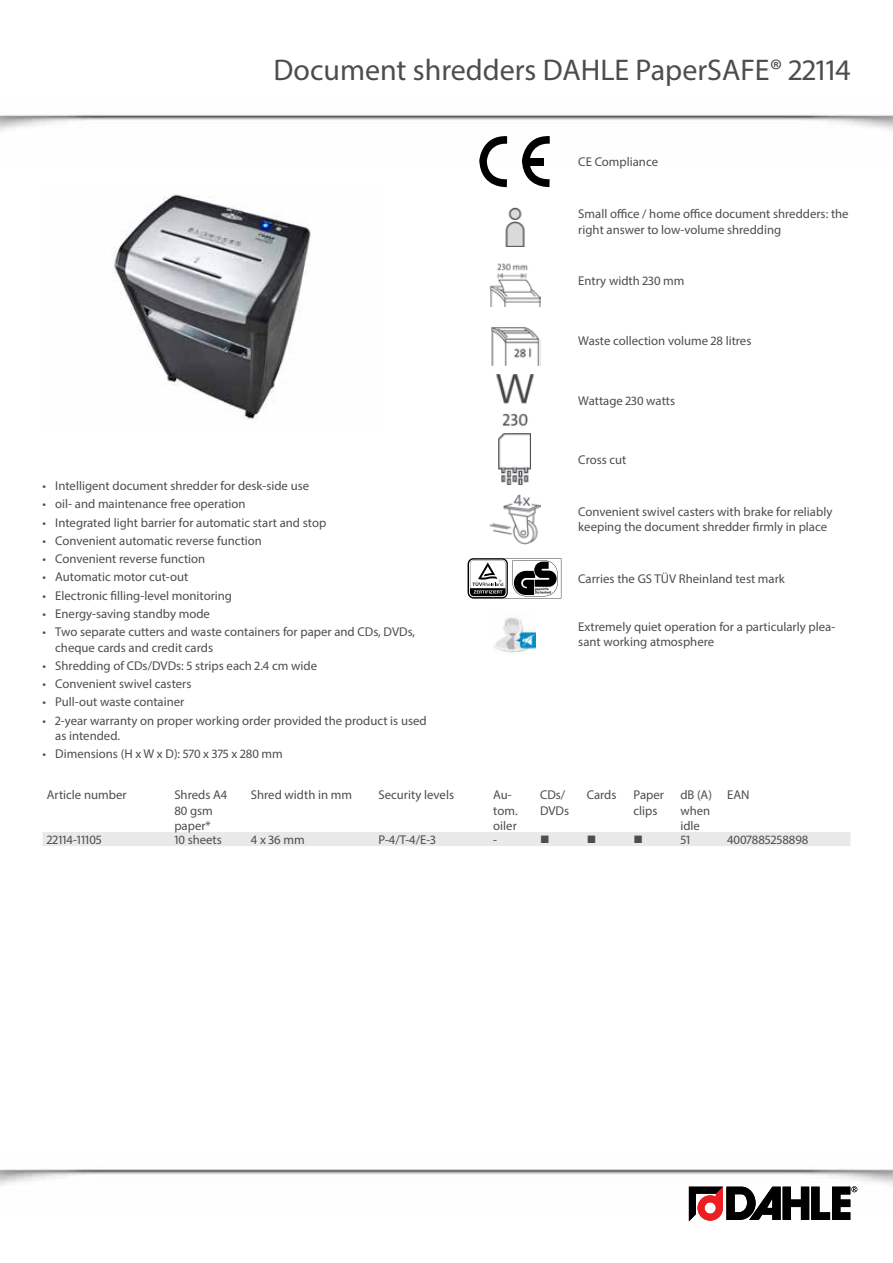
<style>
.page{position:relative;width:893px;height:1263px;background:#fff}
.page>*{position:absolute;margin:0;border:0;box-sizing:border-box;transform-origin:0 0}
.t1{font:30px "Myriad Pro";color:#4d4d4f}
.t2{font:12.75px/15.3px "Myriad Pro";color:#4d4d4f}
.t3{font:12.75px "Wingdings";color:#4d4d4f}
</style>
<div class="page">
<img style="left:0;top:114px;width:893px;height:30px">
<svg style="left:689px;top:1186px;width:168px;height:35px"></svg>
<img style="left:114px;top:194px;width:197px;height:225px">
<svg style="left:479px;top:136px;width:28px;height:51px"></svg>
<svg style="left:522px;top:136px;width:28px;height:51px"></svg>
<img style="left:505px;top:207px;width:20px;height:40px">
<img style="left:489px;top:263px;width:51px;height:43px">
<img style="left:491px;top:327px;width:49px;height:39px">
<img style="left:495px;top:374px;width:40px;height:51px">
<img style="left:499px;top:434px;width:31px;height:51px">
<img style="left:489px;top:494px;width:51px;height:50px">
<svg style="left:468px;top:558px;width:93px;height:40px"></svg>
<img style="left:493px;top:617px;width:43px;height:38px">
<div style="left:43px;top:832px;width:807px;height:14px;background:#e9e9ea"></div>
<h1 class="t1" style="left:273px;top:51px;width:578px">Document shredders DAHLE PaperSAFE® 22114</h1>
<p class="t2" style="left:578px;top:154px;width:81px">CE Compliance</p>
<p class="t2" style="left:578px;top:206px;width:272px">Small office / home office document shredders: the right answer to low-volume shredding</p>
<p class="t2" style="left:578px;top:273px;width:108px">Entry width 230 mm</p>
<p class="t2" style="left:578px;top:333px;width:175px">Waste collection volume 28 litres</p>
<p class="t2" style="left:578px;top:392px;width:98px">Wattage 230 watts</p>
<p class="t2" style="left:43px;top:478px;width:268px">• Intelligent document shredder for desk-side use</p>
<p class="t2" style="left:43px;top:496px;width:205px">• oil- and maintenance free operation</p>
<p class="t2" style="left:43px;top:514px;width:285px">• Integrated light barrier for automatic start and stop</p>
<p class="t2" style="left:43px;top:533px;width:221px">• Convenient automatic reverse function</p>
<p class="t2" style="left:43px;top:551px;width:164px">• Convenient reverse function</p>
<p class="t2" style="left:43px;top:569px;width:147px">• Automatic motor cut-out</p>
<p class="t2" style="left:43px;top:588px;width:191px">• Electronic filling-level monitoring</p>
<p class="t2" style="left:43px;top:606px;width:169px">• Energy-saving standby mode</p>
<p class="t2" style="left:55px;top:624px;width:361px;text-indent:-13px">• Two separate cutters and waste containers for paper and CDs, DVDs, cheque cards and credit cards</p>
<p class="t2" style="left:43px;top:658px;width:276px">• Shredding of CDs/DVDs: 5 strips each 2.4 cm wide</p>
<p class="t2" style="left:43px;top:676px;width:150px">• Convenient swivel casters</p>
<p class="t2" style="left:43px;top:694px;width:143px">• Pull-out waste container</p>
<p class="t2" style="left:55px;top:712px;width:373px;text-indent:-13px">• 2-year warranty on proper working order provided the product is used as intended.</p>
<p class="t2" style="left:43px;top:746px;width:242px">• Dimensions (H x W x D): 570 x 375 x 280 mm</p>
<p class="t2" style="left:578px;top:452px;width:50px">Cross cut</p>
<p class="t2" style="left:578px;top:504px;width:256px">Convenient swivel casters with brake for reliably keeping the document shredder firmly in place</p>
<p class="t2" style="left:578px;top:571px;width:208px">Carries the GS TÜV Rheinland test mark</p>
<p class="t2" style="left:578px;top:619px;width:258px">Extremely quiet operation for a particularly plea&shy;sant working atmosphere</p>
<p class="t2" style="left:47px;top:787px;width:81px">Article number</p>
<p class="t2" style="left:174px;top:787px;width:54px">Shreds A4<br>80 gsm paper*</p>
<p class="t2" style="left:251px;top:787px;width:103px">Shred width in mm</p>
<p class="t2" style="left:378px;top:787px;width:77px">Security levels</p>
<p class="t2" style="left:493px;top:787px;width:26px">Au&shy;tom. oiler</p>
<p class="t2" style="left:540px;top:787px;width:31px">CDs/<br>DVDs</p>
<p class="t2" style="left:587px;top:787px;width:31px">Cards</p>
<p class="t2" style="left:634px;top:787px;width:32px">Paper clips</p>
<p class="t2" style="left:680px;top:787px;width:33px">dB (A) when idle</p>
<p class="t2" style="left:727px;top:787px;width:24px">EAN</p>
<p class="t2" style="left:47px;top:831px;width:57px">22114-11105</p>
<p class="t2" style="left:174px;top:831px;width:49px">10 sheets</p>
<p class="t2" style="left:251px;top:831px;width:55px">4 x 36 mm</p>
<p class="t2" style="left:378px;top:831px;width:59px">P-4/T-4/E-3</p>
<p class="t2" style="left:493px;top:831px;width:5px">-</p>
<p class="t3" style="left:540px;top:832px;width:11px">■</p>
<p class="t3" style="left:587px;top:832px;width:11px">■</p>
<p class="t3" style="left:634px;top:832px;width:11px">■</p>
<p class="t2" style="left:680px;top:831px;width:12px">51</p>
<p class="t2" style="left:727px;top:831px;width:83px">4007885258898</p>
</div>
